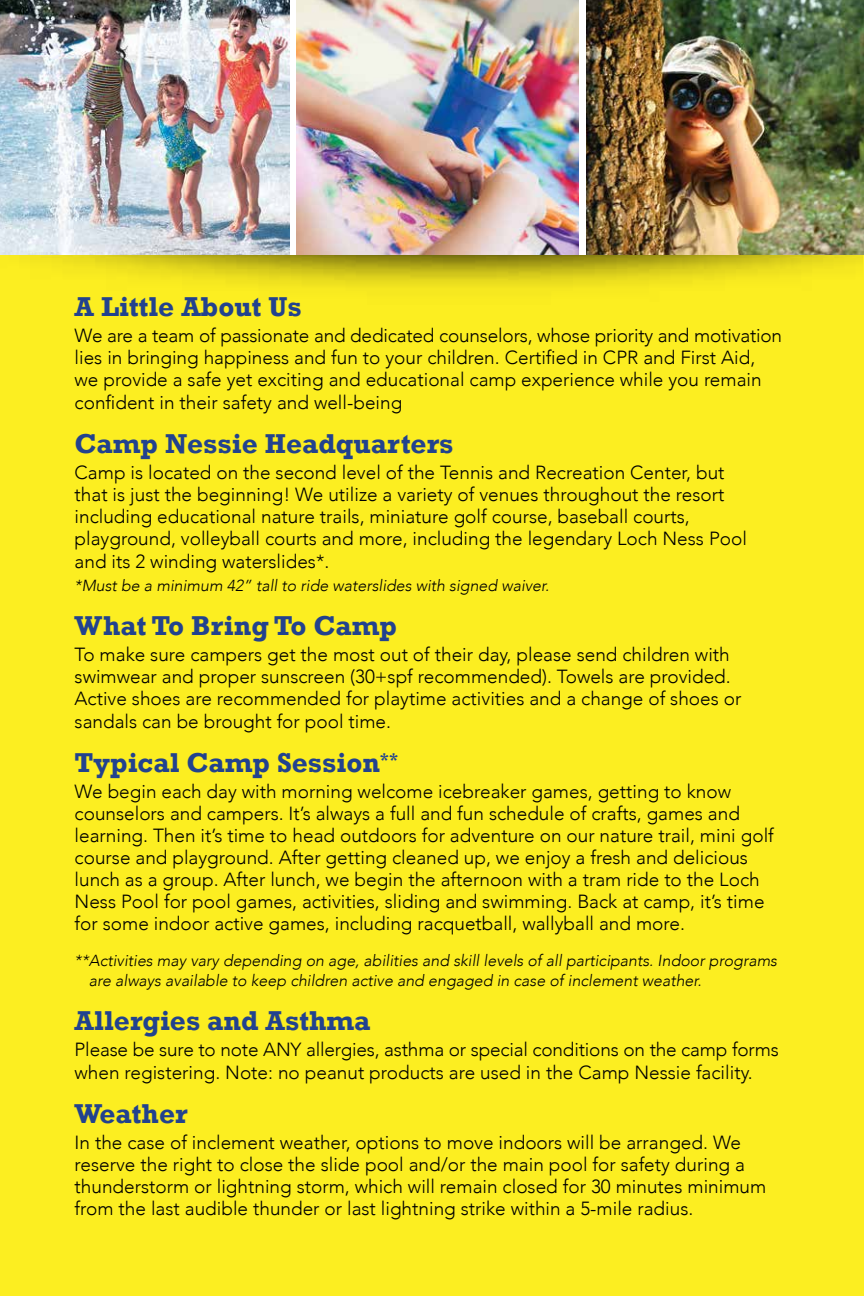
<style>
.page{position:relative;width:864px;height:1296px;background:#fff}
.page>*{position:absolute;margin:0;border:0;box-sizing:border-box;transform-origin:0 0}
.t1{font:700 28px "Rockwell";color:#22428e}
.t2{font:300 19px/22.2px "Avenir";color:#000}
.t3{font:italic 300 16px/20px "Avenir";color:#000}
</style>
<div class="page">
<div style="left:0;top:253px;width:864px;height:1043px;background:#fcee21"></div>
<img style="left:0;top:254px;width:863px;height:33px">
<img style="left:297px;top:0;width:282px;height:254px">
<img style="left:586px;top:0;width:278px;height:254px">
<img style="left:0;top:0;width:289px;height:254px">
<h1 class="t1" style="left:75px;top:290px;width:229px">A Little About Us</h1>
<p class="t2" style="left:75px;top:325px;width:709px">We are a team of passionate and dedicated counselors, whose priority and motivation lies in bringing happiness and fun to your children. Certified in CPR and First Aid, we provide a safe yet exciting and educational camp experience while you remain confident in their safety and well-being</p>
<h1 class="t1" style="left:75px;top:427px;width:380px">Camp Nessie Headquarters</h1>
<p class="t2" style="left:75px;top:462px;width:674px">Camp is located on the second level of the Tennis and Recreation Center, but that is just the beginning! We utilize a variety of venues throughout the resort including educational nature trails, miniature golf course, baseball courts, playground, volleyball courts and more, including the legendary Loch Ness Pool and its 2 winding waterslides*.</p>
<p class="t3" style="left:75px;top:575px;width:476px">*Must be a minimum 42” tall to ride waterslides with signed waiver.</p>
<h1 class="t1" style="left:75px;top:608px;width:324px">What To Bring To Camp</h1>
<p class="t2" style="left:75px;top:643px;width:668px">To make sure campers get the most out of their day, please send children with swimwear and proper sunscreen (30+spf recommended). Towels are provided.<br>Active shoes are recommended for playtime activities and a change of shoes or sandals can be brought for pool time.</p>
<h1 class="t1" style="left:75px;top:745px;width:325px">Typical Camp Session<sup>**</sup></h1>
<p class="t2" style="left:75px;top:780px;width:701px">We begin each day with morning welcome icebreaker games, getting to know counselors and campers. It’s always a full and fun schedule of crafts, games and learning. Then it’s time to head outdoors for adventure on our nature trail, mini golf course and playground. After getting cleaned up, we enjoy a fresh and delicious lunch as a group. After lunch, we begin the afternoon with a tram ride to the Loch Ness Pool for pool games, activities, sliding and swimming. Back at camp, it’s time for some indoor active games, including racquetball, wallyball and more.</p>
<p class="t3" style="left:89px;top:951px;width:690px;text-indent:-14px">**Activities may vary depending on age, abilities and skill levels of all participants. Indoor programs are always available to keep children active and engaged in case of inclement weather.</p>
<h1 class="t1" style="left:75px;top:1004px;width:298px">Allergies and Asthma</h1>
<p class="t2" style="left:75px;top:1039px;width:706px;line-height:22.8px">Please be sure to note ANY allergies, asthma or special conditions on the camp forms when registering. Note: no peanut products are used in the Camp Nessie facility.</p>
<h1 class="t1" style="left:75px;top:1097px;width:115px">Weather</h1>
<p class="t2" style="left:75px;top:1132px;width:693px">In the case of inclement weather, options to move indoors will be arranged. We reserve the right to close the slide pool and/or the main pool for safety during a thunderstorm or lightning storm, which will remain closed for 30 minutes minimum from the last audible thunder or last lightning strike within a 5-mile radius.</p>
</div>
